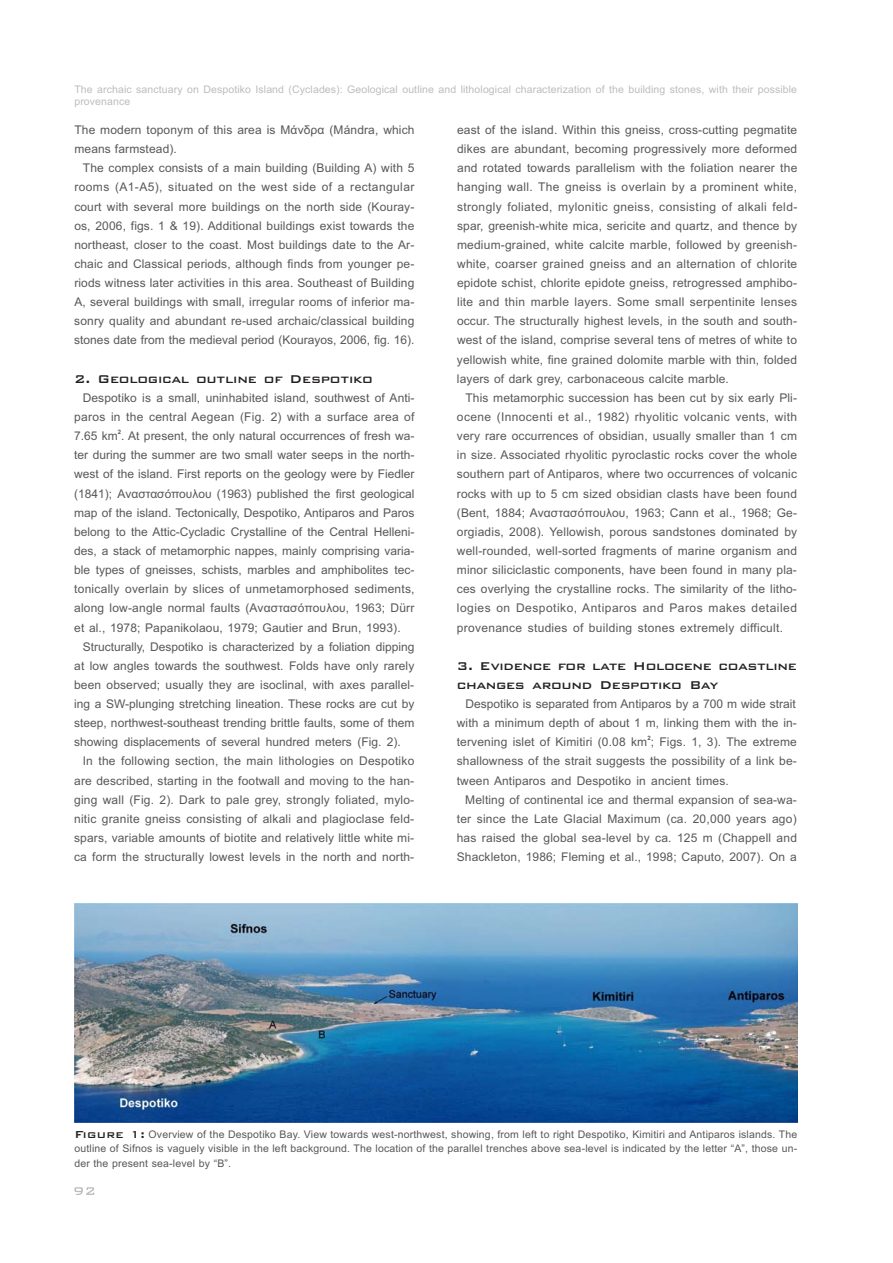
<style>
.page{position:relative;width:893px;height:1263px;background:#fff}
.page>*{position:absolute;margin:0;border:0;box-sizing:border-box;transform-origin:0 0}
.t1{font:500 15px/19.2px "Bank Gothic BT";letter-spacing:-.025em;color:#231f20}
.t2{font:12px/19.2px "Arial";letter-spacing:.01em;color:#57585a;text-align:justify}
.t3{font:10.5px/14.9px "Arial";letter-spacing:.015em;color:#57585a;text-align:justify}
.t4{font:10.5px/11.7px "Arial";letter-spacing:.01em;color:#bcbdc0}
.t5{font:700 6px "Arial";color:#57585a}
.s1{font-family:"Bank Gothic BT";font-weight:500;font-size:13.5px;color:#231f20}
</style>
<div class="page">
<img style="left:74px;top:903px;width:723px;height:220px">
<svg style="left:74px;top:1187px;width:20px;height:8px"></svg>
<p class="t4" style="left:74px;top:84px;width:724px">The archaic sanctuary on Despotiko Island (Cyclades): Geological outline and lithological characterization of the building stones, with their possible provenance</p>
<p class="t2" style="left:74px;top:121px;width:342px">The modern toponym of this area is Μάνδρα (Mándra, which means farmstead).</p>
<p class="t2" style="left:74px;top:159px;width:342px;text-indent:9px">The complex consists of a main building (Building A) with 5 rooms (A1-A5), situated on the west side of a rectangular court with several more buildings on the north side (Kouray&shy;os, 2006, figs. 1 &amp; 19). Additional buildings exist towards the northeast, closer to the coast. Most buildings date to the Ar&shy;chaic and Classical periods, although finds from younger pe&shy;riods witness later activities in this area. Southeast of Building A, several buildings with small, irregular rooms of inferior ma&shy;sonry quality and abundant re-used archaic/classical building stones date from the medieval period (Kourayos, 2006, fig. 16).</p>
<p class="t1" style="left:74px;top:369px;width:300px">2. Geological outline of Despotiko</p>
<p class="t2" style="left:74px;top:389px;width:342px;text-align:right">Despotiko is a small, uninhabited island, southwest of Anti&shy;paros in the central Aegean (Fig. 2) with a surface area of</p>
<p class="t5" style="left:118px;top:430px;width:5px">2</p>
<p class="t2" style="left:74px;top:427px;width:342px">7.65 km . At present, the only natural occurrences of fresh wa&shy;ter during the summer are two small water seeps in the north&shy;west of the island. First reports on the geology were by Fiedler (1841); Αναστασόπουλου (1963) published the first geological map of the island. Tectonically, Despotiko, Antiparos and Paros belong to the Attic-Cycladic Crystalline of the Central Helleni&shy;des, a stack of metamorphic nappes, mainly comprising varia&shy;ble types of gneisses, schists, marbles and amphibolites tec&shy;tonically overlain by slices of unmetamorphosed sediments, along low-angle normal faults (Αναστασόπουλου, 1963; Dürr et al., 1978; Papanikolaou, 1979; Gautier and Brun, 1993).</p>
<p class="t2" style="left:74px;top:638px;width:342px;text-indent:9px">Structurally, Despotiko is characterized by a foliation dipping at low angles towards the southwest. Folds have only rarely been observed; usually they are isoclinal, with axes parallel&shy;ing a SW-plunging stretching lineation. These rocks are cut by steep, northwest-southeast trending brittle faults, some of them showing displacements of several hundred meters (Fig. 2).</p>
<p class="t2" style="left:74px;top:753px;width:342px;text-indent:9px">In the following section, the main lithologies on Despotiko are described, starting in the footwall and moving to the han&shy;ging wall (Fig. 2). Dark to pale grey, strongly foliated, mylo&shy;nitic granite gneiss consisting of alkali and plagioclase feld&shy;spars, variable amounts of biotite and relatively little white mi&shy;ca form the structurally lowest levels in the north and north-</p>
<p class="t2" style="left:457px;top:121px;width:342px">east of the island. Within this gneiss, cross-cutting pegmatite dikes are abundant, becoming progressively more deformed and rotated towards parallelism with the foliation nearer the hanging wall. The gneiss is overlain by a prominent white, strongly foliated, mylonitic gneiss, consisting of alkali feld&shy;spar, greenish-white mica, sericite and quartz, and thence by medium-grained, white calcite marble, followed by greenish&shy;white, coarser grained gneiss and an alternation of chlorite epidote schist, chlorite epidote gneiss, retrogressed amphibo&shy;lite and thin marble layers. Some small serpentinite lenses occur. The structurally highest levels, in the south and south&shy;west of the island, comprise several tens of metres of white to yellowish white, fine grained dolomite marble with thin, folded layers of dark grey, carbonaceous calcite marble.</p>
<p class="t2" style="left:457px;top:389px;width:342px;text-indent:9px">This metamorphic succession has been cut by six early Pli&shy;ocene (Innocenti et al., 1982) rhyolitic volcanic vents, with very rare occurrences of obsidian, usually smaller than 1 cm in size. Associated rhyolitic pyroclastic rocks cover the whole southern part of Antiparos, where two occurrences of volcanic rocks with up to 5 cm sized obsidian clasts have been found (Bent, 1884; Αναστασόπουλου, 1963; Cann et al., 1968; Ge&shy;orgiadis, 2008). Yellowish, porous sandstones dominated by well-rounded, well-sorted fragments of marine organism and minor siliciclastic components, have been found in many pla&shy;ces overlying the crystalline rocks. The similarity of the litho&shy;logies on Despotiko, Antiparos and Paros makes detailed provenance studies of building stones extremely difficult.</p>
<p class="t1" style="left:457px;top:656px;width:342px">3. Evidence for late Holocene coastline changes around Despotiko Bay</p>
<p class="t2" style="left:457px;top:695px;width:342px;text-align:right">Despotiko is separated from Antiparos by a 700 m wide strait with a minimum depth of about 1 m, linking them with the in-</p>
<p class="t5" style="left:647px;top:736px;width:5px">2</p>
<p class="t2" style="left:457px;top:734px;width:342px">tervening islet of Kimitiri (0.08 km ; Figs. 1, 3). The extreme shallowness of the strait suggests the possibility of a link be&shy;tween Antiparos and Despotiko in ancient times.</p>
<p class="t2" style="left:457px;top:791px;width:342px;text-indent:9px">Melting of continental ice and thermal expansion of sea-wa&shy;ter since the Late Glacial Maximum (ca. 20,000 years ago) has raised the global sea-level by ca. 125 m (Chappell and Shackleton, 1986; Fleming et al., 1998; Caputo, 2007). On a</p>
<p class="t3" style="left:74px;top:1127px;width:724px"><span class="s1">Figure 1:</span> Overview of the Despotiko Bay. View towards west-northwest, showing, from left to right Despotiko, Kimitiri and Antiparos islands. The outline of Sifnos is vaguely visible in the left background. The location of the parallel trenches above sea-level is indicated by the letter “A”, those un&shy;der the present sea-level by “B”.</p>
</div>
